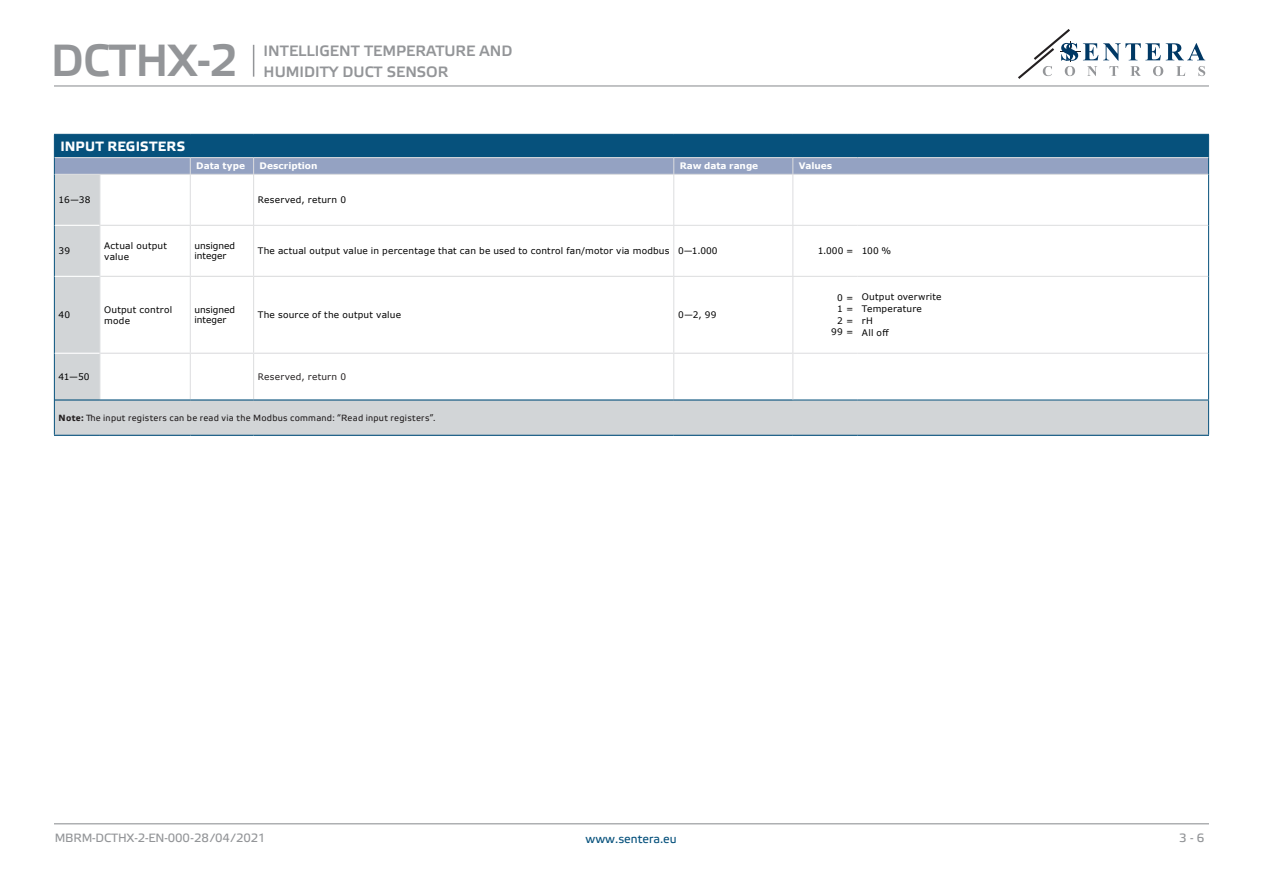
<style>
.page{position:relative;width:1263px;height:893px;background:#fff}
.page>*{position:absolute;margin:0;border:0;box-sizing:border-box;transform-origin:0 0}
.t1{font:45px "Etelka Medium Pro";letter-spacing:-.02em;color:#939598}
.t2{font:15px/21px "Etelka Medium Pro";color:#939598}
.table_text{font:700 13.5px "Etelka Text Pro";letter-spacing:.015em;color:#fff}
.t3{font:12px "Etelka Text Pro";letter-spacing:-.01em;color:#939598}
.t4{font:12px "Etelka Text Pro";color:#06517c}
.Table-text-modbus{font:9px/10.8px "Verdana";letter-spacing:.02em;color:#000}
.Table-text-modbus-2{font:9px "Etelka Text Pro";letter-spacing:.03em;color:#231f20}
.table_text-2{font:700 9px "Verdana";letter-spacing:-.005em;color:#fff}
.Table-text-modbus-3{font:9px/9.8px "Verdana";letter-spacing:-.005em;color:#000}
.Table-text-modbus-4{font:9px "Verdana";letter-spacing:.03em;color:#231f20}
.s1{font-weight:700}
</style>
<div class="page">
<hr style="left:54px;top:85px;width:1155px;height:2px;background:#939598">
<hr style="left:54px;top:823px;width:1155px;height:1px;background:#939598">
<svg style="left:1018px;top:29px;width:187px;height:50px"></svg>
<hr style="left:253px;top:45px;width:1px;height:32px;background:#939598">
<svg style="left:55px;top:175px;width:1153px;height:260px"></svg>
<svg style="left:793px;top:226px;width:415px;height:50px"></svg>
<hr style="left:54px;top:225px;width:1px;height:51px;background:#06517c">
<hr style="left:1208px;top:225px;width:1px;height:51px;background:#06517c">
<hr style="left:54px;top:276px;width:1px;height:77px;background:#06517c">
<hr style="left:54px;top:353px;width:1px;height:47px;background:#06517c">
<hr style="left:54px;top:400px;width:1px;height:35px;background:#06517c">
<hr style="left:100px;top:225px;width:1px;height:51px;background:#dcdddf">
<hr style="left:190px;top:226px;width:1px;height:50px;background:#dcdddf">
<hr style="left:253px;top:226px;width:1px;height:50px;background:#dcdddf">
<hr style="left:673px;top:226px;width:1px;height:50px;background:#dcdddf">
<hr style="left:792px;top:226px;width:1px;height:50px;background:#dcdddf">
<hr style="left:100px;top:276px;width:1px;height:77px;background:#dcdddf">
<hr style="left:190px;top:277px;width:1px;height:76px;background:#dcdddf">
<hr style="left:253px;top:277px;width:1px;height:76px;background:#dcdddf">
<hr style="left:673px;top:277px;width:1px;height:76px;background:#dcdddf">
<hr style="left:793px;top:276px;width:65px;height:1px;background:#dcdddf">
<hr style="left:858px;top:276px;width:350px;height:1px;background:#dcdddf">
<hr style="left:100px;top:353px;width:1px;height:46px;background:#dcdddf">
<hr style="left:190px;top:354px;width:1px;height:45px;background:#dcdddf">
<hr style="left:253px;top:354px;width:1px;height:45px;background:#dcdddf">
<hr style="left:673px;top:354px;width:1px;height:45px;background:#dcdddf">
<hr style="left:100px;top:225px;width:90px;height:1px;background:#dcdddf">
<hr style="left:190px;top:225px;width:63px;height:1px;background:#dcdddf">
<hr style="left:253px;top:225px;width:421px;height:1px;background:#dcdddf">
<hr style="left:674px;top:225px;width:119px;height:1px;background:#dcdddf">
<hr style="left:793px;top:225px;width:65px;height:1px;background:#dcdddf">
<hr style="left:858px;top:225px;width:350px;height:1px;background:#dcdddf">
<hr style="left:55px;top:225px;width:45px;height:1px;background:#fff">
<hr style="left:55px;top:399px;width:45px;height:2px;background:#06517c">
<hr style="left:100px;top:399px;width:90px;height:2px;background:#06517c">
<hr style="left:190px;top:399px;width:64px;height:2px;background:#06517c">
<hr style="left:254px;top:399px;width:420px;height:2px;background:#06517c">
<hr style="left:674px;top:399px;width:119px;height:2px;background:#06517c">
<hr style="left:54px;top:435px;width:46px;height:1px;background:#06517c">
<hr style="left:100px;top:435px;width:90px;height:1px;background:#06517c">
<hr style="left:190px;top:435px;width:64px;height:1px;background:#06517c">
<hr style="left:254px;top:435px;width:420px;height:1px;background:#06517c">
<hr style="left:674px;top:435px;width:119px;height:1px;background:#06517c">
<hr style="left:793px;top:435px;width:65px;height:1px;background:#06517c">
<hr style="left:858px;top:435px;width:351px;height:1px;background:#06517c">
<hr style="left:793px;top:400px;width:65px;height:1px;background:#06517c">
<hr style="left:858px;top:400px;width:351px;height:1px;background:#06517c">
<hr style="left:100px;top:353px;width:90px;height:1px;background:#dcdddf">
<hr style="left:190px;top:353px;width:64px;height:1px;background:#dcdddf">
<hr style="left:254px;top:353px;width:420px;height:1px;background:#dcdddf">
<hr style="left:674px;top:353px;width:118px;height:1px;background:#dcdddf">
<hr style="left:793px;top:353px;width:65px;height:1px;background:#dcdddf">
<hr style="left:858px;top:353px;width:350px;height:1px;background:#dcdddf">
<hr style="left:55px;top:353px;width:45px;height:1px;background:#fff">
<hr style="left:100px;top:276px;width:90px;height:1px;background:#dcdddf">
<hr style="left:190px;top:276px;width:64px;height:1px;background:#dcdddf">
<hr style="left:254px;top:276px;width:419px;height:1px;background:#dcdddf">
<hr style="left:673px;top:276px;width:120px;height:1px;background:#dcdddf">
<hr style="left:55px;top:276px;width:45px;height:1px;background:#fff">
<hr style="left:54px;top:174px;width:1px;height:51px;background:#06517c">
<hr style="left:1208px;top:174px;width:1px;height:51px;background:#06517c">
<hr style="left:1208px;top:276px;width:1px;height:77px;background:#06517c">
<hr style="left:1208px;top:353px;width:1px;height:47px;background:#06517c">
<hr style="left:1208px;top:400px;width:1px;height:35px;background:#06517c">
<svg style="left:54px;top:134px;width:1155px;height:40px;background:#43749a"></svg>
<hr style="left:858px;top:157px;width:350px;height:1px;background:#dcdddf">
<hr style="left:55px;top:174px;width:45px;height:1px;background:#dcdddf">
<hr style="left:100px;top:174px;width:90px;height:1px;background:#dcdddf">
<hr style="left:100px;top:175px;width:1px;height:50px;background:#dcdddf">
<hr style="left:190px;top:174px;width:64px;height:1px;background:#dcdddf">
<hr style="left:190px;top:175px;width:1px;height:50px;background:#dcdddf">
<hr style="left:254px;top:174px;width:420px;height:1px;background:#dcdddf">
<hr style="left:253px;top:175px;width:1px;height:50px;background:#dcdddf">
<hr style="left:674px;top:174px;width:119px;height:1px;background:#dcdddf">
<hr style="left:673px;top:175px;width:1px;height:50px;background:#dcdddf">
<hr style="left:793px;top:174px;width:65px;height:1px;background:#dcdddf">
<hr style="left:792px;top:175px;width:1px;height:50px;background:#dcdddf">
<hr style="left:858px;top:174px;width:350px;height:1px;background:#dcdddf">
<hr style="left:792px;top:277px;width:1px;height:76px;background:#dcdddf">
<hr style="left:792px;top:353px;width:1px;height:46px;background:#dcdddf">
<h1 class="t1" style="left:51px;top:36px;width:189px">DCTHX-2</h1>
<h2 class="t2" style="left:264px;top:41px;width:250px">INTELLIGENT TEMPERATURE AND<br>HUMIDITY DUCT SENSOR</h2>
<p class="table_text" style="left:60px;top:139px;width:126px">INPUT REGISTERS</p>
<p class="table_text-2" style="left:196px;top:160px;width:50px">Data type</p>
<p class="table_text-2" style="left:260px;top:160px;width:59px">Description</p>
<p class="table_text-2" style="left:680px;top:160px;width:80px">Raw data range</p>
<p class="table_text-2" style="left:799px;top:160px;width:35px">Values</p>
<p class="Table-text-modbus" style="left:59px;top:194px;width:33px">16—38</p>
<p class="Table-text-modbus" style="left:258px;top:194px;width:90px">Reserved, return 0</p>
<p class="Table-text-modbus" style="left:59px;top:245px;width:13px">39</p>
<p class="Table-text-modbus" style="left:104px;top:240px;width:64px">Actual output value</p>
<p class="Table-text-modbus-3" style="left:195px;top:241px;width:42px">unsigned integer</p>
<p class="Table-text-modbus" style="left:258px;top:245px;width:413px">The actual output value in percentage that can be used to control fan/motor via modbus</p>
<p class="Table-text-modbus" style="left:678px;top:245px;width:41px">0—1.000</p>
<p class="Table-text-modbus" style="left:818px;top:245px;width:37px">1.000 =</p>
<p class="Table-text-modbus" style="left:862px;top:245px;width:31px">100 %</p>
<p class="Table-text-modbus" style="left:59px;top:309px;width:13px">40</p>
<p class="Table-text-modbus" style="left:104px;top:304px;width:69px">Output control mode</p>
<p class="Table-text-modbus-3" style="left:195px;top:305px;width:42px">unsigned integer</p>
<p class="Table-text-modbus" style="left:258px;top:309px;width:145px">The source of the output value</p>
<p class="Table-text-modbus" style="left:678px;top:309px;width:40px">0—2, 99</p>
<p class="Table-text-modbus" style="left:59px;top:371px;width:32px">41—50</p>
<p class="Table-text-modbus-4" style="left:258px;top:371px;width:90px">Reserved, return 0</p>
<p class="Table-text-modbus-2" style="left:59px;top:413px;width:378px"><span class="s1">Note:</span> The input registers can be read via the Modbus command: “Read input registers”.</p>
<p class="Table-text-modbus" style="left:837px;top:293px;width:18px">0 =</p>
<p class="Table-text-modbus" style="left:837px;top:303px;width:18px">1 =</p>
<p class="Table-text-modbus" style="left:837px;top:315px;width:18px">2 =</p>
<p class="Table-text-modbus" style="left:831px;top:326px;width:24px">99 =</p>
<p class="Table-text-modbus" style="left:862px;top:291px;width:81px">Output overwrite</p>
<p class="Table-text-modbus" style="left:862px;top:303px;width:61px">Temperature</p>
<p class="Table-text-modbus" style="left:862px;top:315px;width:12px">rH</p>
<p class="Table-text-modbus" style="left:862px;top:327px;width:28px">All off</p>
<h3 class="t3" style="left:55px;top:832px;width:212px">MBRM-DCTHX-2-EN-000 - 28 / 04 / 2021</h3>
<h3 class="t4" style="left:585px;top:833px;width:93px">www.sentera.eu</h3>
<h3 class="t3" style="left:1179px;top:832px;width:27px">3 - 6</h3>
</div>
